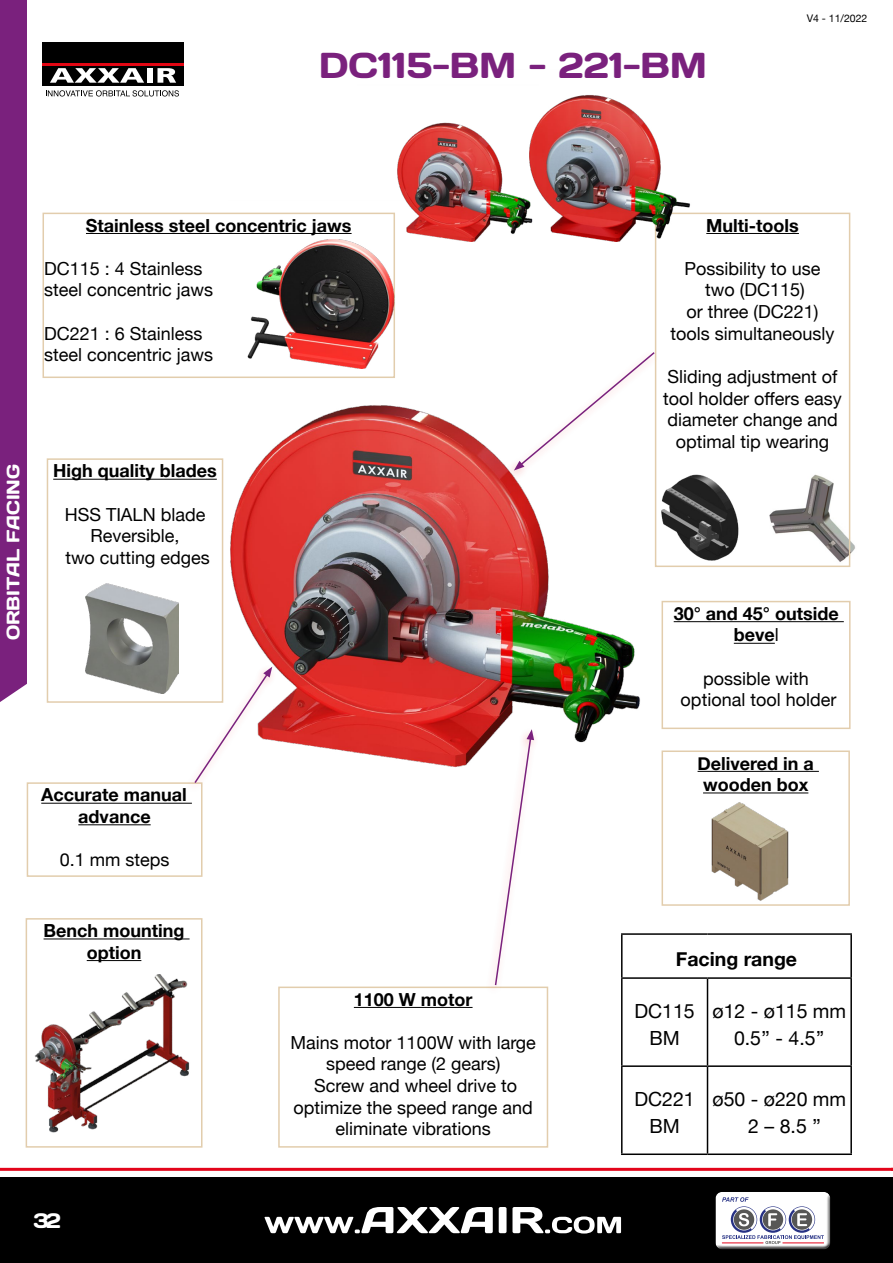
<style>
.page{position:relative;width:893px;height:1263px;background:#fff}
.page>*{position:absolute;margin:0;border:0;box-sizing:border-box;transform-origin:0 0}
.t1{font:36px "Days One";color:#7a217d}
.t2{font:21px "Days One";color:#fff}
.t3{font:19.5px/27px "Helvetica Neue";color:#000;text-align:center}
.t4{font:700 19.5px "Helvetica Neue";color:#000}
.t5{font:18px/21.6px "Helvetica Neue";color:#000;text-align:center}
.t6{font:700 18px/21.6px "Helvetica Neue";color:#000;text-align:center}
.t7{font:18px "Days One";color:#fff}
.t8{font:10.5px "Helvetica Neue";color:#000}
.s1{font-weight:400}
</style>
<div class="page">
<div style="left:0;top:1178px;width:893px;height:85px;background:#000"></div>
<svg style="left:265px;top:1207px;width:228px;height:26px"></svg>
<svg style="left:499px;top:1207px;width:122px;height:26px"></svg>
<hr style="left:0;top:1168px;width:893px;height:3px;background:#e3051b">
<div style="left:711px;top:1187px;width:122px;height:61px;background:#fff;opacity:.75"></div>
<div style="left:713px;top:1193px;width:122px;height:57px;background:#000;opacity:.75"></div>
<div style="left:43px;top:43px;width:141px;height:43px;background:#000"></div>
<hr style="left:43px;top:63px;width:141px;height:3px;background:#e30613">
<svg style="left:50px;top:68px;width:94px;height:15px"></svg>
<div style="left:147px;top:68px;width:6px;height:15px;background:#fff"></div>
<svg style="left:157px;top:68px;width:19px;height:15px"></svg>
<svg style="left:46px;top:90px;width:133px;height:7px"></svg>
<div style="left:0;top:0;width:27px;height:702px;background:#7a217d"></div>
<hr style="left:53px;top:479px;width:164px;height:1px;background:#000">
<div style="left:47px;top:458px;width:176px;height:245px;border:2px solid #e2cdad"></div>
<hr style="left:354px;top:1007px;width:119px;height:1px;background:#000">
<div style="left:278px;top:986px;width:270px;height:162px;border:2px solid #e2cdad"></div>
<hr style="left:44px;top:938px;width:146px;height:1px;background:#000">
<hr style="left:87px;top:960px;width:54px;height:1px;background:#000">
<img style="left:25px;top:974px;width:178px;height:168px">
<div style="left:26px;top:918px;width:176px;height:230px;border:2px solid #e2cdad"></div>
<hr style="left:86px;top:233px;width:266px;height:1px;background:#000">
<div style="left:43px;top:213px;width:352px;height:165px;border:2px solid #e2cdad"></div>
<hr style="left:621px;top:933px;width:86px;height:2px;background:#000">
<hr style="left:621px;top:935px;width:1px;height:42px;background:#000">
<hr style="left:707px;top:933px;width:145px;height:2px;background:#000">
<hr style="left:850px;top:935px;width:2px;height:42px;background:#000">
<hr style="left:621px;top:977px;width:86px;height:2px;background:#000">
<hr style="left:621px;top:979px;width:1px;height:86px;background:#000">
<hr style="left:707px;top:977px;width:145px;height:2px;background:#000">
<hr style="left:707px;top:979px;width:1px;height:86px;background:#000">
<hr style="left:850px;top:979px;width:2px;height:86px;background:#000">
<hr style="left:621px;top:1065px;width:86px;height:2px;background:#000">
<hr style="left:621px;top:1067px;width:1px;height:86px;background:#000">
<hr style="left:707px;top:1065px;width:145px;height:2px;background:#000">
<hr style="left:707px;top:1067px;width:1px;height:86px;background:#000">
<hr style="left:850px;top:1067px;width:2px;height:86px;background:#000">
<hr style="left:621px;top:1153px;width:86px;height:2px;background:#000">
<hr style="left:707px;top:1153px;width:145px;height:2px;background:#000">
<img style="left:85px;top:583px;width:94px;height:111px">
<div style="left:485px;top:726px;width:54px;height:270px;background:#fff"></div>
<svg style="left:494px;top:792px;width:40px;height:195px"></svg>
<hr style="left:41px;top:803px;width:151px;height:1px;background:#000">
<hr style="left:78px;top:824px;width:73px;height:1px;background:#000">
<div style="left:27px;top:782px;width:175px;height:95px;border:2px solid #e2cdad"></div>
<div style="left:185px;top:663px;width:92px;height:131px;background:#fff"></div>
<svg style="left:193px;top:701px;width:9px;height:84px"></svg>
<hr style="left:698px;top:771px;width:121px;height:1px;background:#000">
<div style="left:662px;top:750px;width:188px;height:156px;border:2px solid #e2cdad"></div>
<img style="left:666px;top:792px;width:146px;height:114px">
<img style="left:770px;top:471px;width:85px;height:96px">
<img style="left:654px;top:474px;width:85px;height:91px">
<hr style="left:706px;top:233px;width:93px;height:1px;background:#000">
<div style="left:655px;top:213px;width:195px;height:354px;border:2px solid #e2cdad"></div>
<div style="left:504px;top:348px;width:155px;height:133px;background:#e52321;opacity:.3"></div>
<svg style="left:514px;top:351px;width:142px;height:119px"></svg>
<hr style="left:674px;top:621px;width:170px;height:1px;background:#000">
<hr style="left:734px;top:643px;width:41px;height:1px;background:#000">
<div style="left:662px;top:601px;width:188px;height:128px;border:2px solid #e2cdad"></div>
<img style="left:229px;top:212px;width:166px;height:156px">
<img style="left:202px;top:390px;width:439px;height:402px">
<img style="left:358px;top:95px;width:337px;height:146px">
<h1 class="t1" style="left:319px;top:42px;width:390px">DC115-BM - 221-BM</h1>
<p class="t8" style="left:807px;top:11px;width:62px">V4 - 11/2022</p>
<p class="t6" style="left:86px;top:214px;width:267px">Stainless steel concentric jaws</p>
<p class="t5" style="left:44px;top:259px;width:170px;text-align:left">DC115 : 4 Stainless steel concentric jaws</p>
<p class="t5" style="left:44px;top:323px;width:170px;text-align:left">DC221 : 6 Stainless steel concentric jaws</p>
<p class="t7" style="left:1px;top:640px;width:178px;rotate:-90deg">ORBITAL FACING</p>
<p class="t6" style="left:53px;top:460px;width:165px">High quality blades</p>
<p class="t5" style="left:65px;top:504px;width:147px">HSS TIALN blade<br>Reversible,<br>two cutting edges</p>
<p class="t6" style="left:41px;top:784px;width:147px">Accurate manual advance</p>
<p class="t5" style="left:60px;top:850px;width:111px">0.1 mm steps</p>
<p class="t6" style="left:44px;top:919px;width:142px">Bench mounting option</p>
<p class="t2" style="left:34px;top:1207px;width:29px">32</p>
<p class="t6" style="left:354px;top:988px;width:120px">1100 W motor</p>
<p class="t5" style="left:291px;top:1033px;width:247px">Mains motor 1100W with large speed range (2 gears)<br>Screw and wheel drive to optimize the speed range and eliminate vibrations</p>
<p class="t6" style="left:706px;top:214px;width:94px">Multi-tools</p>
<p class="t5" style="left:671px;top:259px;width:166px">Possibility to use two (DC115)<br>or three (DC221) tools simultaneously</p>
<p class="t5" style="left:663px;top:367px;width:180px">Sliding adjustment of tool holder offers easy diameter change and optimal tip wearing</p>
<p class="t6" style="left:674px;top:602px;width:167px">30° and 45° outside beve<span class="s1">l</span></p>
<p class="t5" style="left:681px;top:668px;width:157px">possible with optional tool holder</p>
<p class="t6" style="left:698px;top:752px;width:118px">Delivered in a wooden box</p>
<p class="t4" style="left:676px;top:946px;width:123px">Facing range</p>
<p class="t3" style="left:634px;top:998px;width:62px">DC115<br>BM</p>
<p class="t3" style="left:712px;top:998px;width:135px">ø12 - ø115 mm<br>0.5’’ - 4.5’’</p>
<p class="t3" style="left:634px;top:1087px;width:62px">DC221<br>BM</p>
<p class="t3" style="left:712px;top:1087px;width:135px">ø50 - ø220 mm<br>2 – 8.5 ’’</p>
</div>
